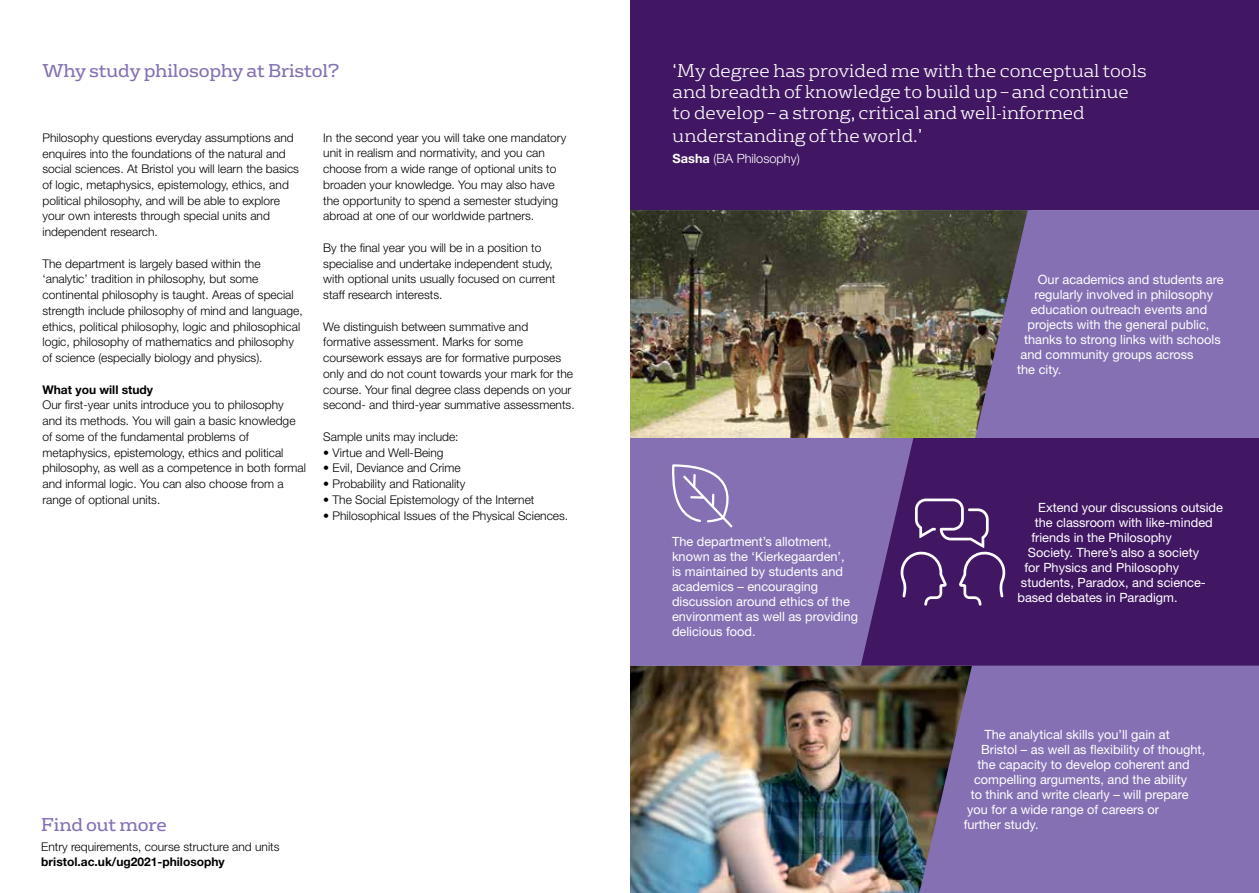
<style>
.page{position:relative;width:1259px;height:893px;background:#fff}
.page>*{position:absolute;margin:0;border:0;box-sizing:border-box;transform-origin:0 0}
.t1{font:300 18px/21px "FS Rufus";color:#fff}
.t2{font:18px "FS Rufus";letter-spacing:-.01em;color:#8470b3}
.t3{font:12.75px/15px "Helvetica Neue";color:#fff}
.t4{font:300 12.75px "Helvetica Neue";color:#fff}
.t5{font:300 12px/15.8px "Helvetica Neue";color:#000}
.t6{font:700 12px "Helvetica Neue";color:#000}
.s1{font-weight:700}
</style>
<div class="page">
<div style="left:630px;top:0;width:629px;height:210px;background:#411663"></div>
<img style="left:630px;top:210px;width:345px;height:228px">
<div style="left:913px;top:438px;width:346px;height:228px;background:#411663"></div>
<svg style="left:975px;top:210px;width:284px;height:228px;fill:#8470b3"></svg>
<svg style="left:630px;top:438px;width:283px;height:228px;fill:#8470b3"></svg>
<div style="left:972px;top:666px;width:287px;height:227px;background:#8470b3"></div>
<img style="left:630px;top:666px;width:342px;height:227px">
<svg style="left:671px;top:464px;width:61px;height:63px"></svg>
<svg style="left:900px;top:499px;width:105px;height:107px"></svg>
<h1 class="t2" style="left:43px;top:56px;width:298px">Why study philosophy at Bristol?</h1>
<p class="t5" style="left:43px;top:129px;width:258px">Philosophy questions everyday assumptions and enquires into the foundations of the natural and social sciences. At Bristol you will learn the basics of logic, metaphysics, epistemology, ethics, and political philosophy, and will be able to explore your own interests through special units and independent research.</p>
<p class="t5" style="left:43px;top:255px;width:262px">The department is largely based within the ‘analytic’ tradition in philosophy, but some continental philosophy is taught. Areas of special strength include philosophy of mind and language, ethics, political philosophy, logic and philosophical logic, philosophy of mathematics and philosophy of science (especially biology and physics).</p>
<p class="t6" style="left:43px;top:382px;width:112px">What you will study</p>
<p class="t5" style="left:43px;top:397px;width:265px">Our first-year units introduce you to philosophy and its methods. You will gain a basic knowledge of some of the fundamental problems of metaphysics, epistemology, ethics and political philosophy, as well as a competence in both formal and informal logic. You can also choose from a range of optional units.</p>
<p class="t5" style="left:323px;top:129px;width:244px">In the second year you will take one mandatory unit in realism and normativity, and you can choose from a wide range of optional units to broaden your knowledge. You may also have the opportunity to spend a semester studying abroad at one of our worldwide partners.</p>
<p class="t5" style="left:323px;top:239px;width:234px">By the final year you will be in a position to specialise and undertake independent study, with optional units usually focused on current staff research interests.</p>
<p class="t5" style="left:323px;top:318px;width:253px">We distinguish between summative and formative assessment. Marks for some coursework essays are for formative purposes only and do not count towards your mark for the course. Your final degree class depends on your second- and third-year summative assessments.</p>
<p class="t5" style="left:323px;top:428px;width:137px">Sample units may include:</p>
<p class="t5" style="left:323px;top:444px;width:122px">• Virtue and Well-Being</p>
<p class="t5" style="left:323px;top:460px;width:139px">• Evil, Deviance and Crime</p>
<p class="t5" style="left:323px;top:476px;width:144px">• Probability and Rationality</p>
<p class="t5" style="left:323px;top:491px;width:213px">• The Social Epistemology of the Internet</p>
<p class="t5" style="left:323px;top:507px;width:246px">• Philosophical Issues of the Physical Sciences.</p>
<h1 class="t2" style="left:41px;top:809px;width:127px">Find out more</h1>
<p class="t5" style="left:41px;top:838px;width:240px">Entry requirements, course structure and units</p>
<p class="t6" style="left:41px;top:855px;width:185px">bristol.ac.uk/ug2021-philosophy</p>
<h1 class="t1" style="left:672px;top:59px;width:475px">‘My degree has provided me with the conceptual tools and breadth of knowledge to build up – and continue to develop – a strong, critical and well-informed</h1>
<h1 class="t1" style="left:672px;top:124px;width:251px">understanding of the world.’</h1>
<p class="t4" style="left:672px;top:151px;width:129px"><span class="s1">Sasha</span> (BA Philosophy)</p>
<p class="t3" style="left:672px;top:533px;width:187px">The department’s allotment, known as the ‘Kierkegaarden’,<br>is maintained by students and academics – encouraging discussion around ethics of the environment as well as providing delicious food.</p>
<p class="t3" style="left:1038px;top:272px;width:187px">Our academics and students are</p>
<p class="t3" style="left:1034px;top:287px;width:180px">regularly involved in philosophy</p>
<p class="t3" style="left:1031px;top:302px;width:178px">education outreach events and</p>
<p class="t3" style="left:1027px;top:317px;width:183px">projects with the general public,</p>
<p class="t3" style="left:1024px;top:332px;width:198px">thanks to strong links with schools</p>
<p class="t3" style="left:1020px;top:347px;width:174px">and community groups across</p>
<p class="t3" style="left:1017px;top:362px;width:46px">the city.</p>
<p class="t3" style="left:1038px;top:500px;width:186px">Extend your discussions outside</p>
<p class="t3" style="left:1035px;top:515px;width:179px">the classroom with like-minded</p>
<p class="t3" style="left:1031px;top:530px;width:142px">friends in the Philosophy</p>
<p class="t3" style="left:1028px;top:545px;width:173px">Society. There’s also a society</p>
<p class="t3" style="left:1024px;top:560px;width:156px">for Physics and Philosophy</p>
<p class="t3" style="left:1021px;top:575px;width:186px">students, Paradox, and science-</p>
<p class="t3" style="left:1017px;top:590px;width:162px">based debates in Paradigm.</p>
<p class="t3" style="left:984px;top:727px;width:187px">The analytical skills you’ll gain at</p>
<p class="t3" style="left:981px;top:742px;width:226px">Bristol – as well as flexibility of thought,</p>
<p class="t3" style="left:977px;top:757px;width:214px">the capacity to develop coherent and</p>
<p class="t3" style="left:974px;top:772px;width:215px">compelling arguments, and the ability</p>
<p class="t3" style="left:970px;top:787px;width:219px">to think and write clearly – will prepare</p>
<p class="t3" style="left:967px;top:802px;width:193px">you for a wide range of careers or</p>
<p class="t3" style="left:963px;top:817px;width:76px">further study.</p>
</div>
